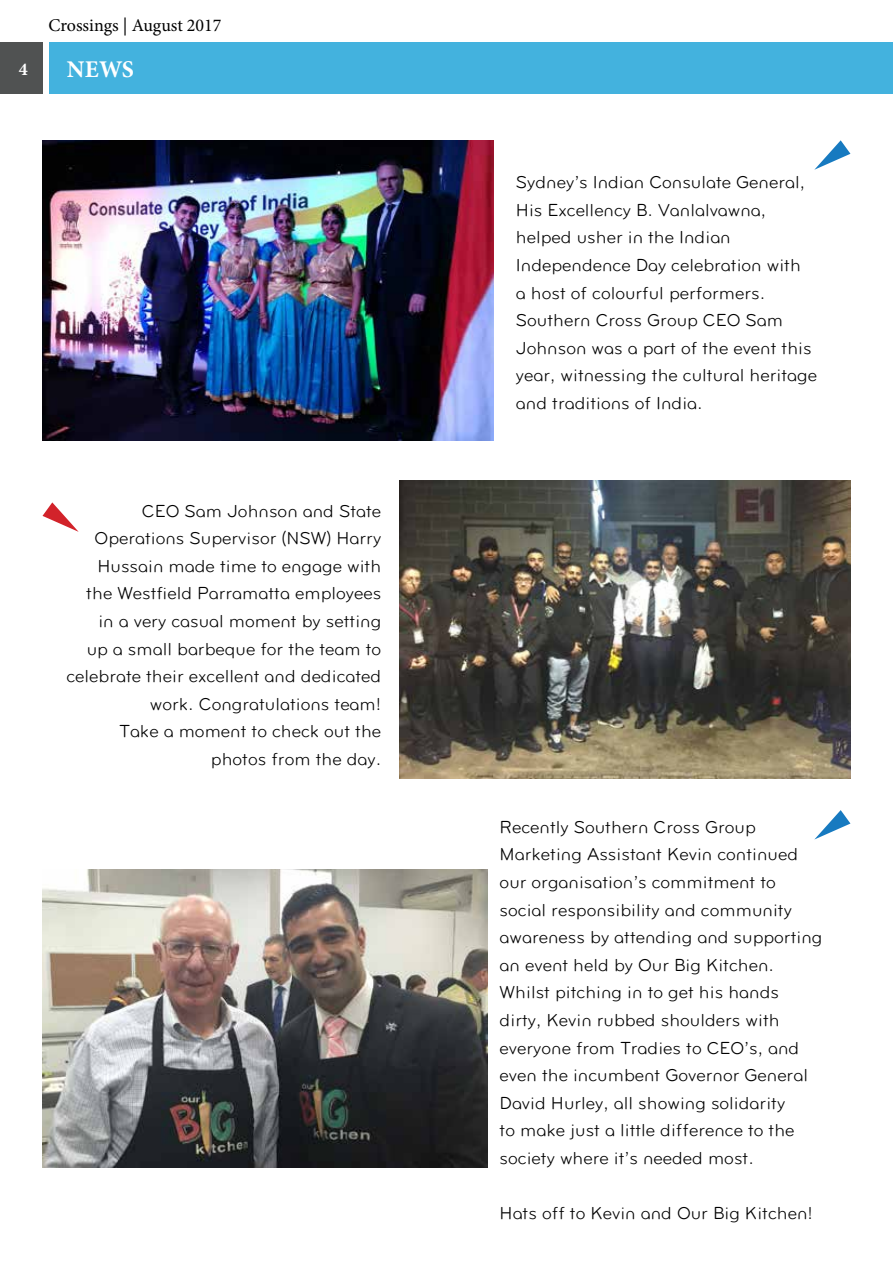
<style>
.page{position:relative;width:893px;height:1263px;background:#fff}
.page>*{position:absolute;margin:0;border:0;box-sizing:border-box;transform-origin:0 0}
.t1{font:700 24px "Minion Pro";color:#fff}
.t2{font:18px/27.6px "Bryant Regular Alt";color:#000}
.t3{font:18px "Minion Pro";color:#000}
.t4{font:700 18px "Minion Pro";color:#fff}
</style>
<div class="page">
<div style="left:0;top:43px;width:43px;height:51px;background:#505252"></div>
<div style="left:50px;top:43px;width:843px;height:51px;background:#43b2de"></div>
<img style="left:400px;top:480px;width:450px;height:299px">
<img style="left:43px;top:869px;width:445px;height:298px">
<img style="left:43px;top:140px;width:451px;height:300px">
<svg style="left:43px;top:502px;width:36px;height:30px"></svg>
<svg style="left:814px;top:140px;width:36px;height:30px"></svg>
<svg style="left:815px;top:810px;width:35px;height:29px"></svg>
<p class="t3" style="left:49px;top:13px;width:175px">Crossings | August 2017</p>
<p class="t4" style="left:19px;top:56px;width:10px">4</p>
<h1 class="t1" style="left:67px;top:52px;width:69px">NEWS</h1>
<p class="t2" style="left:67px;top:497px;width:316px;text-align:right">CEO Sam Johnson and State<br>Operations Supervisor (NSW) Harry<br>Hussain made time to engage with<br>the Westfield Parramatta employees in a very casual moment by setting<br>up a small barbeque for the team to celebrate their excellent and dedicated work. Congratulations team!<br>Take a moment to check out the photos from the day.</p>
<p class="t2" style="left:516px;top:168px;width:303px">Sydney’s Indian Consulate General,<br>His Excellency B. Vanlalvawna, helped usher in the Indian<br>Independence Day celebration with<br>a host of colourful performers.<br>Southern Cross Group CEO Sam<br>Johnson was a part of the event this year, witnessing the cultural heritage and traditions of India.</p>
<p class="t2" style="left:500px;top:813px;width:324px">Recently Southern Cross Group Marketing Assistant Kevin continued our organisation’s commitment to social responsibility and community awareness by attending and supporting an event held by Our Big Kitchen.<br>Whilst pitching in to get his hands dirty, Kevin rubbed shoulders with everyone from Tradies to CEO’s, and even the incumbent Governor General David Hurley, all showing solidarity<br>to make just a little difference to the society where it’s needed most.</p>
<p class="t2" style="left:500px;top:1199px;width:315px">Hats off to Kevin and Our Big Kitchen!</p>
</div>
